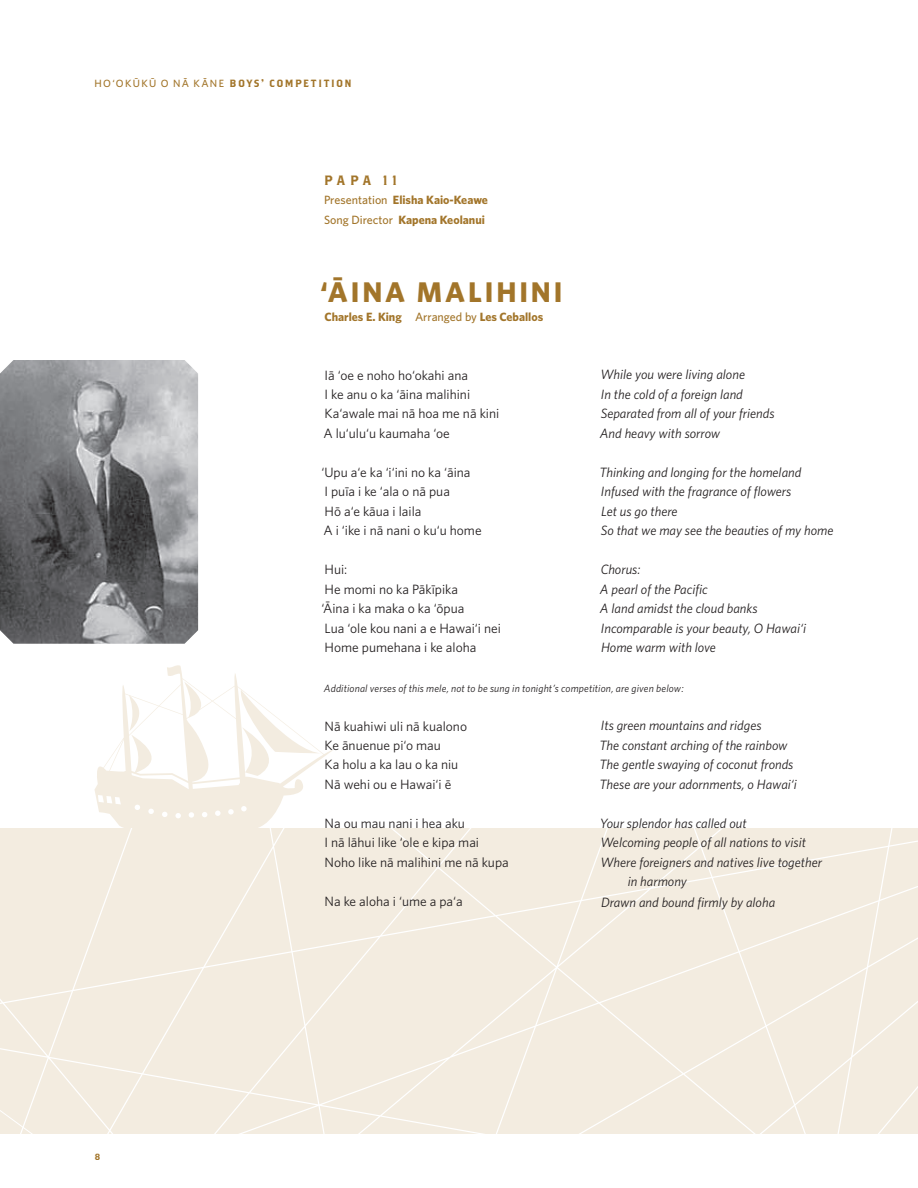
<style>
.page{position:relative;width:918px;height:1188px;background:#fff}
.page>*{position:absolute;margin:0;border:0;box-sizing:border-box;transform-origin:0 0}
.t1{font:700 28.5px "Whitney";letter-spacing:.1em;color:#a2752a}
.t2{font:italic 13.5px/19.5px "Whitney";color:#231f20}
.t3{font:13.5px/19.5px "Whitney";color:#231f20}
.t4{font:13.5px "Brothers";letter-spacing:.325em;color:#a2752a}
.t5{font:700 12px/19.5px "Whitney";color:#a2752a}
.t6{font:italic 10.5px "Whitney";letter-spacing:.015em;color:#231f20}
.t7{font:10.5px "Brothers";letter-spacing:.15em;color:#a2752a}
.t8{font:9px "Brothers";color:#a2752a}
.s1{font-family:"Whitney";font-weight:500}
.s2{font-weight:500}
</style>
<div class="page">
<svg style="left:94px;top:665px;width:239px;height:163px"></svg>
<div style="left:712px;top:828px;width:206px;height:306px;background:#f3ece0"></div>
<div style="left:0;top:828px;width:712px;height:13px;background:#f3ece0"></div>
<div style="left:0;top:841px;width:879px;height:293px;background:#f3ece0"></div>
<img style="left:0;top:360px;width:198px;height:284px">
<p class="t7" style="left:94px;top:77px;width:259px"><span class="s1">HO‘OKŪKŪ O NĀ KĀNE</span> BOYS’ COMPETITION</p>
<p class="t4" style="left:324px;top:172px;width:74px">PAPA 11</p>
<p class="t5" style="left:324px;top:190px;width:165px"><span class="s2">Presentation</span> Elisha Kaio-Keawe<br><span class="s2">Song Director</span> Kapena Keolanui</p>
<h1 class="t1" style="left:320px;top:272px;width:244px">‘ĀINA MALIHINI</h1>
<p class="t5" style="left:325px;top:307px;width:220px">Charles E. King <span class="s2">Arranged by</span> Les Ceballos</p>
<p class="t8" style="left:94px;top:1151px;width:8px">8</p>
<p class="t2" style="left:600px;top:365px;width:176px">While you were living alone<br>In the cold of a foreign land<br>Separated from all of your friends<br>And heavy with sorrow</p>
<p class="t2" style="left:600px;top:462px;width:235px">Thinking and longing for the homeland<br>Infused with the fragrance of flowers<br>Let us go there<br>So that we may see the beauties of my home</p>
<p class="t2" style="left:600px;top:560px;width:208px">Chorus:<br>A pearl of the Pacific<br>A land amidst the cloud banks<br>Incomparable is your beauty, O Hawai‘i<br>Home warm with love</p>
<p class="t6" style="left:324px;top:681px;width:361px">Additional verses of this mele, not to be sung in tonight’s competition, are given below:</p>
<p class="t3" style="left:325px;top:716px;width:144px">Nā kuahiwi uli nā kualono<br>Ke ānuenue pi‘o mau<br>Ka holu a ka lau o ka niu<br>Nā wehi ou e Hawai‘i ē</p>
<p class="t3" style="left:324px;top:813px;width:186px">Na ou mau nani i hea aku<br>I nā lāhui like ‘ole e kipa mai<br>Noho like nā malihini me nā kupa</p>
<p class="t3" style="left:325px;top:891px;width:140px">Na ke aloha i ‘ume a pa‘a</p>
<p class="t3" style="left:323px;top:365px;width:177px">Iā ‘oe e noho ho‘okahi ana<br>I ke anu o ka ‘āina malihini<br>Ka‘awale mai nā hoa me nā kini<br>A lu‘ulu‘u kaumaha ‘oe</p>
<p class="t3" style="left:322px;top:462px;width:162px">‘Upu a‘e ka ‘i‘ini no ka ‘āina<br>I puīa i ke ‘ala o nā pua<br>Hō a‘e kāua i laila<br>A i ‘ike i nā nani o ku‘u home</p>
<p class="t3" style="left:322px;top:560px;width:181px">Hui:<br>He momi no ka Pākīpika<br>‘Āina i ka maka o ka ‘ōpua<br>Lua ‘ole kou nani a e Hawai‘i nei<br>Home pumehana i ke aloha</p>
<p class="t2" style="left:600px;top:716px;width:199px">Its green mountains and ridges<br>The constant arching of the rainbow The gentle swaying of coconut fronds These are your adornments, o Hawai‘i</p>
<p class="t2" style="left:600px;top:813px;width:148px">Your splendor has called out</p>
<p class="t2" style="left:600px;top:833px;width:207px">Welcoming people of all nations to visit</p>
<p class="t2" style="left:600px;top:852px;width:223px">Where foreigners and natives live together</p>
<p class="t2" style="left:628px;top:872px;width:61px">in harmony</p>
<p class="t2" style="left:601px;top:893px;width:176px">Drawn and bound firmly by aloha</p>
</div>
